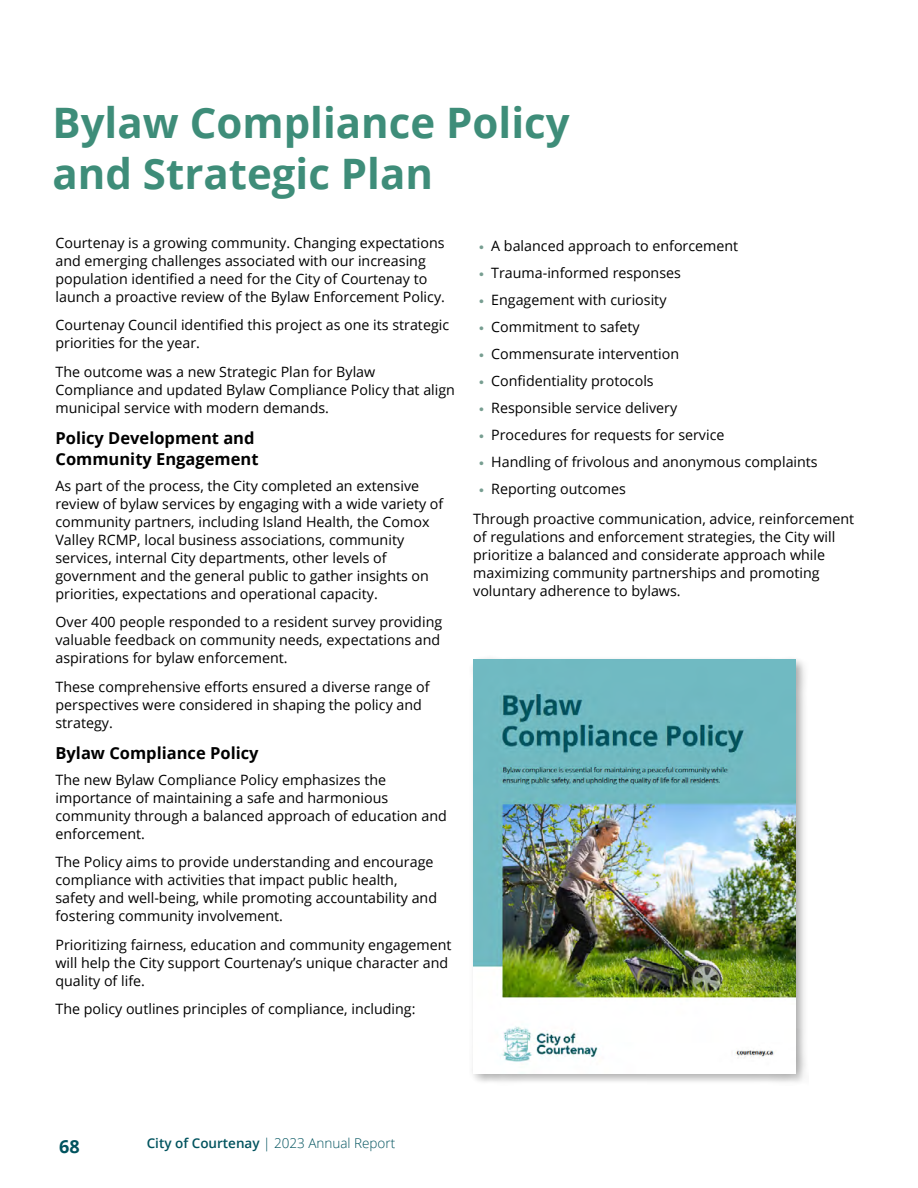
<style>
.page{position:relative;width:918px;height:1188px;background:#fff}
.page>*{position:absolute;margin:0;border:0;box-sizing:border-box;transform-origin:0 0}
.t1{font:700 42px/50.4px "Open Sans";color:#3e8d79}
.t2{font:700 18px "Open Sans";color:#00535e}
.t3{font:700 16.5px/21px "Open Sans";color:#000}
.t4{font:14.25px/18px "Open Sans";color:#000}
.t5{font:300 13.5px "Open Sans";color:#00535e}
.s1{font-family:"Myriad Pro";font-weight:700;color:#779e91}
.s2{font-weight:600}
</style>
<div class="page">
<div style="left:469px;top:656px;width:339px;height:430px;background:#000;opacity:.35"></div>
<img style="left:473px;top:660px;width:322px;height:413px">
<h1 class="t1" style="left:52px;top:97px;width:519px">Bylaw Compliance Policy and Strategic Plan</h1>
<p class="t4" style="left:56px;top:233px;width:391px">Courtenay is a growing community. Changing expectations and emerging challenges associated with our increasing population identified a need for the City of Courtenay to launch a proactive review of the Bylaw Enforcement Policy.</p>
<p class="t4" style="left:56px;top:315px;width:395px">Courtenay Council identified this project as one its strategic priorities for the year.</p>
<p class="t4" style="left:56px;top:362px;width:401px">The outcome was a new Strategic Plan for Bylaw<br>Compliance and updated Bylaw Compliance Policy that align municipal service with modern demands.</p>
<p class="t3" style="left:56px;top:427px;width:205px">Policy Development and<br>Community Engagement</p>
<p class="t4" style="left:56px;top:476px;width:389px">As part of the process, the City completed an extensive review of bylaw services by engaging with a wide variety of community partners, including Island Health, the Comox Valley RCMP, local business associations, community services, internal City departments, other levels of government and the general public to gather insights on priorities, expectations and operational capacity.</p>
<p class="t4" style="left:56px;top:612px;width:388px">Over 400 people responded to a resident survey providing valuable feedback on community needs, expectations and aspirations for bylaw enforcement.</p>
<p class="t4" style="left:56px;top:677px;width:376px">These comprehensive efforts ensured a diverse range of perspectives were considered in shaping the policy and strategy.</p>
<p class="t3" style="left:56px;top:742px;width:205px">Bylaw Compliance Policy</p>
<p class="t4" style="left:56px;top:770px;width:393px">The new Bylaw Compliance Policy emphasizes the importance of maintaining a safe and harmonious community through a balanced approach of education and enforcement.</p>
<p class="t4" style="left:56px;top:852px;width:383px">The Policy aims to provide understanding and encourage compliance with activities that impact public health, safety and well-being, while promoting accountability and fostering community involvement.</p>
<p class="t4" style="left:56px;top:935px;width:398px">Prioritizing fairness, education and community engagement will help the City support Courtenay’s unique character and quality of life.</p>
<p class="t4" style="left:56px;top:999px;width:362px">The policy outlines principles of compliance, including:</p>
<p class="t4" style="left:479px;top:236px;width:260px"><span class="s1">•</span> A balanced approach to enforcement</p>
<p class="t4" style="left:479px;top:263px;width:203px"><span class="s1">•</span> Trauma-informed responses</p>
<p class="t4" style="left:479px;top:290px;width:189px"><span class="s1">•</span> Engagement with curiosity</p>
<p class="t4" style="left:479px;top:317px;width:162px"><span class="s1">•</span> Commitment to safety</p>
<p class="t4" style="left:479px;top:344px;width:201px"><span class="s1">•</span> Commensurate intervention</p>
<p class="t4" style="left:479px;top:371px;width:176px"><span class="s1">•</span> Confidentiality protocols</p>
<p class="t4" style="left:479px;top:398px;width:200px"><span class="s1">•</span> Responsible service delivery</p>
<p class="t4" style="left:479px;top:425px;width:247px"><span class="s1">•</span> Procedures for requests for service</p>
<p class="t4" style="left:479px;top:452px;width:340px"><span class="s1">•</span> Handling of frivolous and anonymous complaints</p>
<p class="t4" style="left:473px;top:473px;width:382px;line-height:30px;text-indent:6px"><span class="s1">•</span> Reporting outcomes<br>Through proactive communication, advice, reinforcement</p>
<p class="t4" style="left:473px;top:527px;width:364px">of regulations and enforcement strategies, the City will prioritize a balanced and considerate approach while maximizing community partnerships and promoting voluntary adherence to bylaws.</p>
<p class="t2" style="left:59px;top:1133px;width:22px">68</p>
<p class="t5" style="left:147px;top:1133px;width:250px"><span class="s2">City of Courtenay</span> | 2023 Annual Report</p>
</div>
